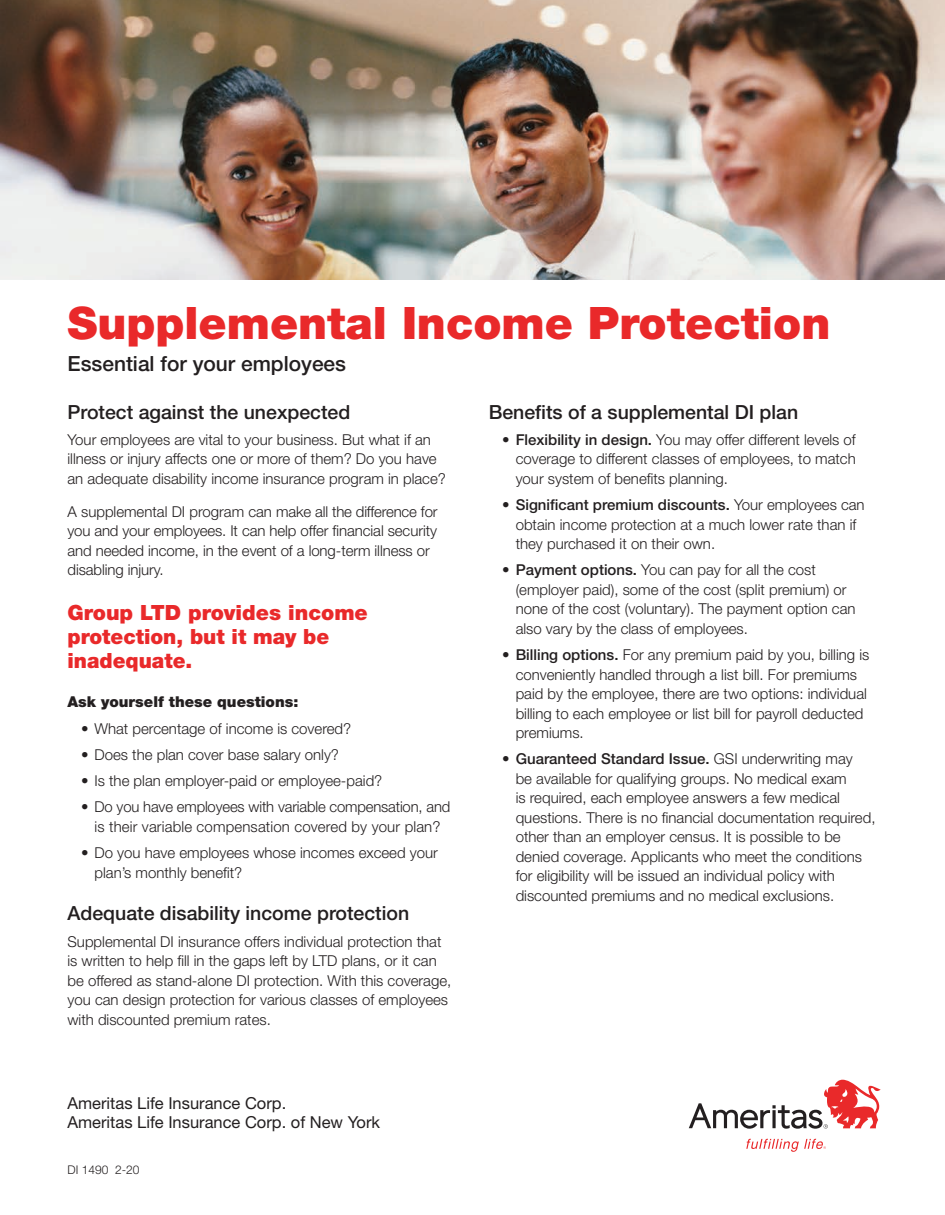
<style>
.page{position:relative;width:945px;height:1215px;background:#fff}
.page>*{position:absolute;margin:0;border:0;box-sizing:border-box;transform-origin:0 0}
.Doc_Title{font:900 44.85px "Helvetica Neue LT Std";color:#e9292a}
.body{font:900 21px/24px "Helvetica Neue LT Std";color:#e9292a}
.secondary_title_desc{font:500 20.85px "Helvetica Neue LT Std";color:#231f20}
.sub_headline{font:500 19.5px "Helvetica Neue LT Std";color:#231f20}
.t1{font:16.5px "Helvetica Neue LT Std";color:#231f20}
.first_paragraph{font:300 15px/19.5px "Helvetica Neue LT Std";color:#231f20}
.body-2{font:300 15px/19.5px "Helvetica Neue LT Std";letter-spacing:-.005em;color:#231f20}
.sub_headline-2{font:900 15px "Helvetica Neue LT Std";color:#231f20}
.Body_subheads{font:300 12px "Helvetica Neue LT Std";color:#231f20}
.s1{font-weight:500}
</style>
<div class="page">
<img style="left:0;top:0;width:945px;height:280px">
<svg style="left:746px;top:1139px;width:80px;height:13px"></svg>
<svg style="left:689px;top:1080px;width:192px;height:49px"></svg>
<p class="Doc_Title" style="left:68px;top:296px;width:764px">Supplemental Income Protection</p>
<p class="secondary_title_desc" style="left:68px;top:351px;width:280px">Essential for your employees</p>
<p class="sub_headline" style="left:68px;top:400px;width:284px">Protect against the unexpected</p>
<p class="first_paragraph" style="left:68px;top:429px;width:380px">Your employees are vital to your business. But what if an illness or injury affects one or more of them? Do you have an adequate disability income insurance program in place?</p>
<p class="body-2" style="left:68px;top:501px;width:372px">A supplemental DI program can make all the difference for you and your employees. It can help offer financial security and needed income, in the event of a long-term illness or disabling injury.</p>
<p class="body" style="left:68px;top:600px;width:302px">Group LTD provides income protection, but it may be inadequate.</p>
<p class="sub_headline-2" style="left:68px;top:693px;width:232px">Ask yourself these questions:</p>
<p class="first_paragraph" style="left:81px;top:718px;width:272px">• What percentage of income is covered?</p>
<p class="first_paragraph" style="left:81px;top:744px;width:260px">• Does the plan cover base salary only?</p>
<p class="first_paragraph" style="left:81px;top:771px;width:303px">• Is the plan employer-paid or employee-paid?</p>
<p class="first_paragraph" style="left:81px;top:797px;width:371px;text-align:center">• Do you have employees with variable compensation, and is their variable compensation covered by your plan?</p>
<p class="first_paragraph" style="left:94px;top:843px;width:345px;text-indent:-14px">• Do you have employees whose incomes exceed your plan’s monthly benefit?</p>
<p class="sub_headline" style="left:68px;top:902px;width:343px">Adequate disability income protection</p>
<p class="first_paragraph" style="left:68px;top:931px;width:385px">Supplemental DI insurance offers individual protection that is written to help fill in the gaps left by LTD plans, or it can be offered as stand-alone DI protection. With this coverage, you can design protection for various classes of employees with discounted premium rates.</p>
<p class="t1" style="left:68px;top:1093px;width:220px">Ameritas Life Insurance Corp.</p>
<p class="t1" style="left:68px;top:1113px;width:314px">Ameritas Life Insurance Corp. of New York</p>
<p class="Body_subheads" style="left:68px;top:1163px;width:74px">DI 1490 2-20</p>
<p class="sub_headline" style="left:489px;top:400px;width:311px">Benefits of a supplemental DI plan</p>
<p class="first_paragraph" style="left:516px;top:429px;width:342px;text-align:justify;text-indent:-14px">• <span class="s1">Flexibility in design.</span> You may offer different levels of coverage to different classes of employees, to match your system of benefits planning.</p>
<p class="first_paragraph" style="left:516px;top:495px;width:351px;text-indent:-14px">• <span class="s1">Significant premium discounts.</span> Your employees can obtain income protection at a much lower rate than if they purchased it on their own.</p>
<p class="first_paragraph" style="left:516px;top:560px;width:341px;text-indent:-14px">• <span class="s1">Payment options.</span> You can pay for all the cost (employer paid), some of the cost (split premium) or none of the cost (voluntary). The payment option can also vary by the class of employees.</p>
<p class="first_paragraph" style="left:516px;top:645px;width:355px;text-indent:-14px">• <span class="s1">Billing options.</span> For any premium paid by you, billing is conveniently handled through a list bill. For premiums paid by the employee, there are two options: individual billing to each employee or list bill for payroll deducted premiums.</p>
<p class="first_paragraph" style="left:516px;top:749px;width:361px;text-indent:-14px">• <span class="s1">Guaranteed Standard Issue.</span> GSI underwriting may<br>be available for qualifying groups. No medical exam<br>is required, each employee answers a few medical questions. There is no financial documentation required, other than an employer census. It is possible to be denied coverage. Applicants who meet the conditions for eligibility will be issued an individual policy with discounted premiums and no medical exclusions.</p>
</div>
